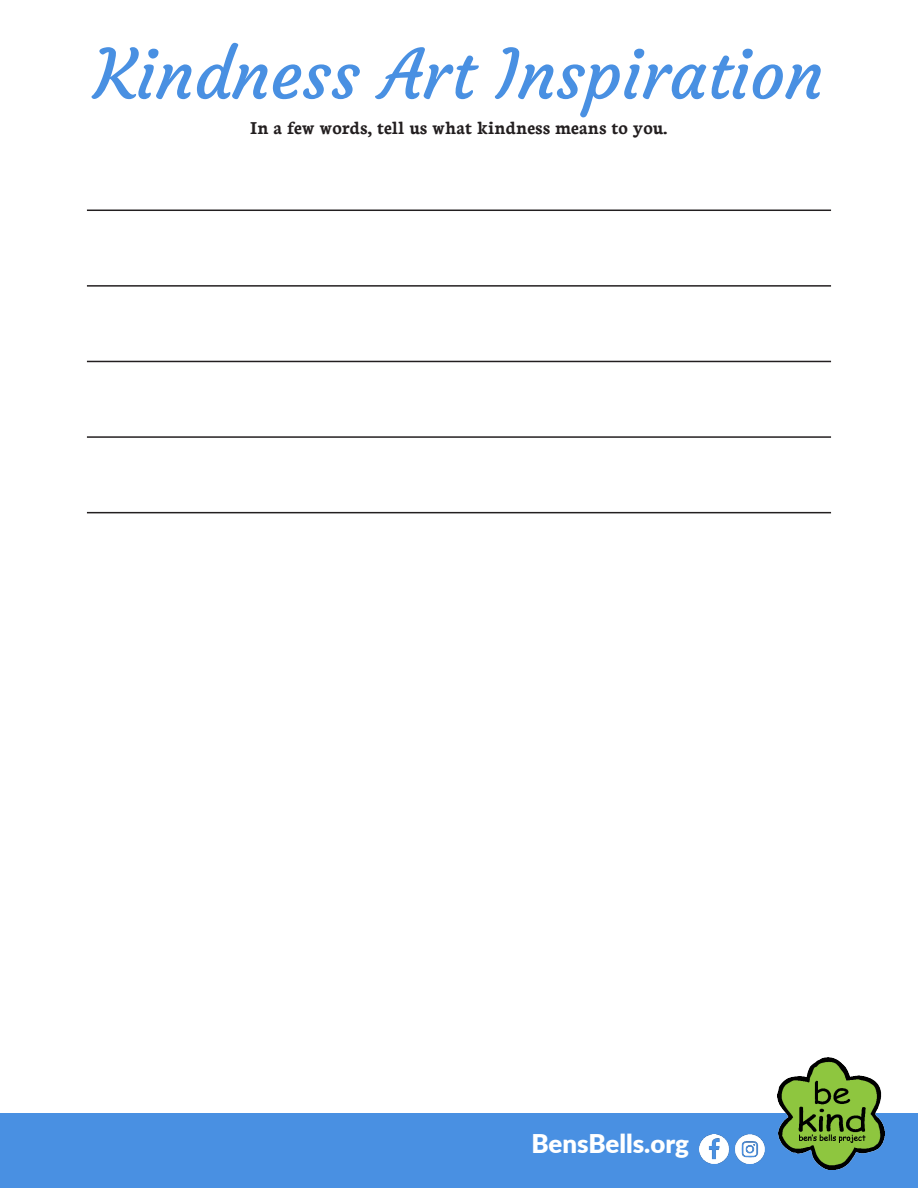
<style>
.page{position:relative;width:918px;height:1188px;background:#fff}
.page>*{position:absolute;margin:0;border:0;box-sizing:border-box;transform-origin:0 0}
.t1{font:67.95px "Courgette";color:#4990e2}
.t2{font:900 25.8px "Lato";color:#fff}
.t3{font:700 19.5px "Neuton";color:#231f20}
</style>
<div class="page">
<div style="left:0;top:1114px;width:918px;height:74px;background:#4990e2"></div>
<img style="left:778px;top:1058px;width:106px;height:112px">
<hr style="left:87px;top:210px;width:744px;height:1px;background:#231f20">
<hr style="left:87px;top:285px;width:744px;height:2px;background:#231f20">
<hr style="left:87px;top:361px;width:744px;height:1px;background:#231f20">
<hr style="left:87px;top:436px;width:744px;height:2px;background:#231f20">
<hr style="left:87px;top:512px;width:744px;height:1px;background:#231f20">
<img style="left:700px;top:1134px;width:65px;height:30px">
<p class="t1" style="left:95px;top:32px;width:730px">Kindness Art Inspiration</p>
<p class="t3" style="left:250px;top:117px;width:419px">In a few words, tell us what kindness means to you.</p>
<p class="t2" style="left:531px;top:1125px;width:159px">BensBells.org</p>
</div>
